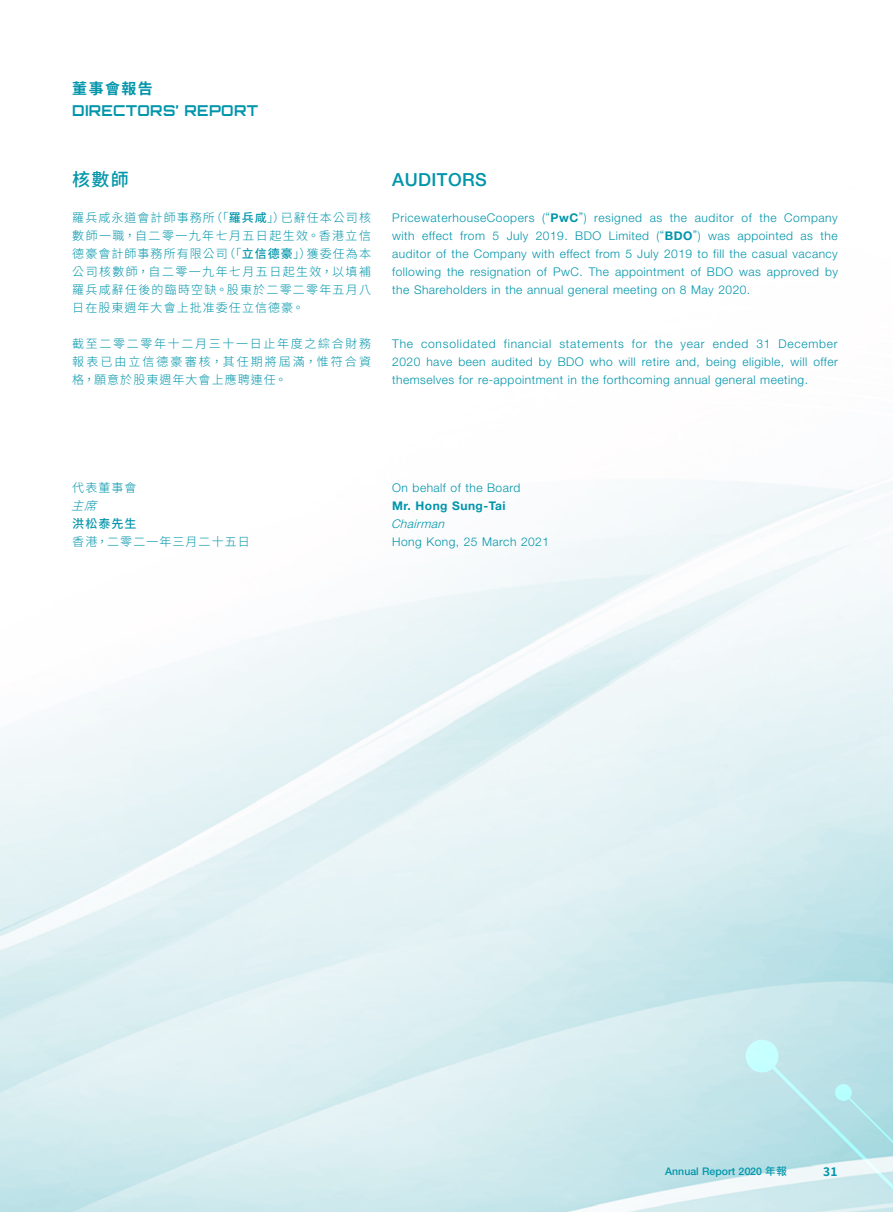
<style>
.page{position:relative;width:893px;height:1212px;background:#fff}
.page>*{position:absolute;margin:0;border:0;box-sizing:border-box;transform-origin:0 0}
.Heading_1{font:500 18px "Helvetica Neue LT Std";letter-spacing:.025em;color:#0095aa}
.C_Heading_1{font:500 18px "Source Han Sans TC";color:#0095aa}
.t1{font:700 15px "Orbitron";letter-spacing:.02em;color:#0095aa}
.t2{font:700 15px "Source Han Sans TC";letter-spacing:.095em;color:#0095aa}
.Body_Text{font:300 12px/18px "Helvetica Neue LT Std";letter-spacing:.04em;color:#0095aa;text-align:justify}
.C_Body_Text{font:300 12px/18px "Source Han Sans TC";letter-spacing:.1em;color:#0095aa;text-align:justify}
.Body_Text-2{font:700 12px "Helvetica Neue LT Std";letter-spacing:.04em;color:#0095aa}
.Body_Text-3{font:italic 300 12px "Helvetica Neue LT Std";color:#0095aa}
.C_Body_Text-2{font:500 12px "Source Han Sans TC";letter-spacing:.09em;color:#0095aa}
.t3{font:700 12px "Source Han Sans TC";color:#0095aa}
.C_Body_Text-3{font:italic 300 12px "Source Han Sans TC";color:#0095aa}
.t4{font:500 10.5px "Helvetica Neue LT Std";letter-spacing:.005em;color:#0095aa}
.s1{font-weight:500}
.s2{font-weight:700}
.s3{font-family:"Source Han Sans TC"}
</style>
<div class="page">
<div style="left:746px;top:1040px;width:32px;height:32px;background:#c7ffff;border-radius:50%"></div>
<svg style="left:758px;top:1052px;width:135px;height:160px;background:#bfe4e9"></svg>
<p class="t2" style="left:72px;top:80px;width:82px">董事會報告</p>
<p class="t1" style="left:72px;top:101px;width:187px">DIRECTORS’ REPORT</p>
<p class="C_Heading_1" style="left:72px;top:169px;width:58px">核數師</p>
<p class="C_Body_Text" style="left:72px;top:209px;width:300px">羅兵咸永道會計師事務所（「<span class="s1">羅兵咸</span>」）已辭任本公司核數師一職，自二零一九年七月五日起生效。香港立信德豪會計師事務所有限公司（「<span class="s1">立信德豪</span>」）獲委任為本公司核數師，自二零一九年七月五日起生效，以填補羅兵咸辭任後的臨時空缺。股東於二零二零年五月八日在股東週年大會上批准委任立信德豪。</p>
<p class="C_Body_Text" style="left:72px;top:335px;width:300px">截至二零二零年十二月三十一日止年度之綜合財務報表已由立信德豪審核，其任期將屆滿，惟符合資格，願意於股東週年大會上應聘連任。</p>
<p class="Heading_1" style="left:392px;top:169px;width:96px">AUDITORS</p>
<p class="Body_Text" style="left:392px;top:208px;width:447px">PricewaterhouseCoopers (“<span class="s2">PwC</span>”) resigned as the auditor of the Company with effect from 5 July 2019. BDO Limited (“<span class="s2">BDO</span>”) was appointed as the auditor of the Company with effect from 5 July 2019 to fill the casual vacancy following the resignation of PwC. The appointment of BDO was approved by the Shareholders in the annual general meeting on 8 May 2020.</p>
<p class="Body_Text" style="left:392px;top:334px;width:447px">The consolidated financial statements for the year ended 31 December 2020 have been audited by BDO who will retire and, being eligible, will offer themselves for re-appointment in the forthcoming annual general meeting.</p>
<p class="C_Body_Text" style="left:72px;top:479px;width:66px">代表董事會</p>
<p class="C_Body_Text-3" style="left:71px;top:499px;width:36px">主席</p>
<p class="C_Body_Text-2" style="left:72px;top:517px;width:66px">洪松泰先生</p>
<p class="C_Body_Text" style="left:72px;top:533px;width:179px">香港，二零二一年三月二十五日</p>
<p class="Body_Text" style="left:392px;top:478px;width:130px">On behalf of the Board</p>
<p class="Body_Text-2" style="left:392px;top:498px;width:115px">Mr. Hong Sung-Tai</p>
<p class="Body_Text-3" style="left:391px;top:516px;width:58px">Chairman</p>
<p class="Body_Text" style="left:392px;top:532px;width:158px">Hong Kong, 25 March 2021</p>
<p class="t4" style="left:665px;top:1165px;width:123px">Annual Report 2020 <span class="s3">年報</span></p>
<p class="t3" style="left:823px;top:1165px;width:16px">31</p>
</div>
